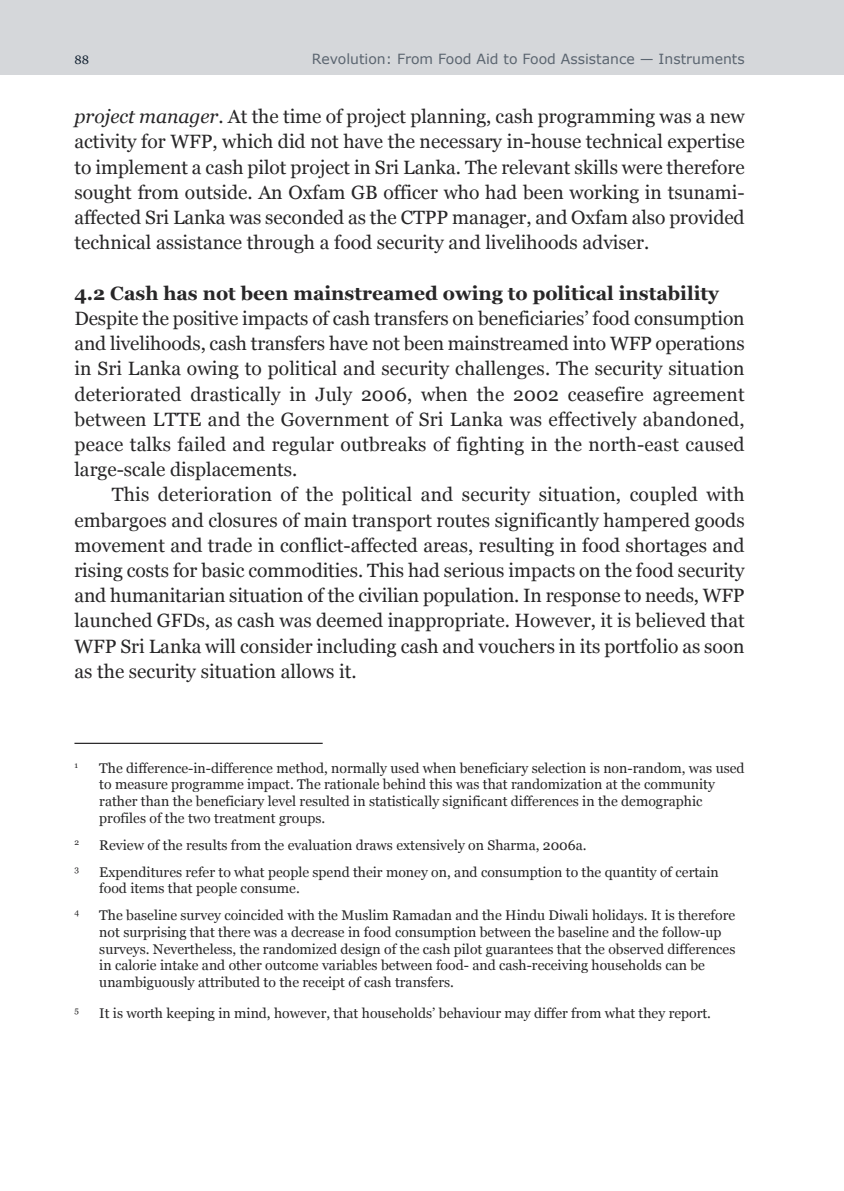
<style>
.page{position:relative;width:844px;height:1191px;background:#fff}
.page>*{position:absolute;margin:0;border:0;box-sizing:border-box;transform-origin:0 0}
.t1{font:19.25px/25.2px "Georgia";color:#272627;text-align:justify}
.t2{font:700 19.25px "Georgia";color:#272627}
.t3{font:14px/16.8px "Georgia";color:#272627}
.t4{font:14px "Verdana";color:#5b6570}
.t5{font:12.25px "Georgia";color:#142333}
.t6{font:8.4px "Georgia";color:#272627}
.s1{font-style:italic}
</style>
<div class="page">
<div style="left:0;top:0;width:843px;height:74px;background:#d5d7da"></div>
<hr style="left:74px;top:742px;width:248px;height:2px;background:#272627">
<p class="t5" style="left:74px;top:53px;width:16px">88</p>
<p class="t4" style="left:312px;top:49px;width:434px">Revolution: From Food Aid to Food Assistance — Instruments</p>
<p class="t1" style="left:74px;top:104px;width:671px"><span class="s1">project manager</span>. At the time of project planning, cash programming was a new activity for WFP, which did not have the necessary in-house technical expertise to implement a cash pilot project in Sri Lanka. The relevant skills were therefore sought from outside. An Oxfam GB officer who had been working in tsunami&shy;affected Sri Lanka was seconded as the CTPP manager, and Oxfam also provided technical assistance through a food security and livelihoods adviser.</p>
<p class="t2" style="left:74px;top:282px;width:646px">4.2 Cash has not been mainstreamed owing to political instability</p>
<p class="t1" style="left:74px;top:306px;width:671px">Despite the positive impacts of cash transfers on beneficiaries’ food consumption and livelihoods, cash transfers have not been mainstreamed into WFP operations in Sri Lanka owing to political and security challenges. The security situation deteriorated drastically in July 2006, when the 2002 ceasefire agreement between LTTE and the Government of Sri Lanka was effectively abandoned, peace talks failed and regular outbreaks of fighting in the north-east caused large-scale displacements.</p>
<p class="t1" style="left:74px;top:482px;width:671px;text-indent:37px">This deterioration of the political and security situation, coupled with embargoes and closures of main transport routes significantly hampered goods movement and trade in conflict-affected areas, resulting in food shortages and rising costs for basic commodities. This had serious impacts on the food security and humanitarian situation of the civilian population. In response to needs, WFP launched GFDs, as cash was deemed inappropriate. However, it is believed that WFP Sri Lanka will consider including cash and vouchers in its portfolio as soon as the security situation allows it.</p>
<p class="t6" style="left:74px;top:760px;width:5px">1</p>
<p class="t3" style="left:99px;top:759px;width:646px">The difference-in-difference method, normally used when beneficiary selection is non-random, was used to measure programme impact. The rationale behind this was that randomization at the community rather than the beneficiary level resulted in statistically significant differences in the demographic profiles of the two treatment groups.</p>
<p class="t6" style="left:74px;top:837px;width:6px">2</p>
<p class="t3" style="left:99px;top:836px;width:488px">Review of the results from the evaluation draws extensively on Sharma, 2006a.</p>
<p class="t6" style="left:74px;top:864px;width:6px">3</p>
<p class="t3" style="left:99px;top:863px;width:620px">Expenditures refer to what people spend their money on, and consumption to the quantity of certain food items that people consume.</p>
<p class="t6" style="left:74px;top:907px;width:6px">4</p>
<p class="t3" style="left:99px;top:906px;width:637px">The baseline survey coincided with the Muslim Ramadan and the Hindu Diwali holidays. It is therefore not surprising that there was a decrease in food consumption between the baseline and the follow-up surveys. Nevertheless, the randomized design of the cash pilot guarantees that the observed differences in calorie intake and other outcome variables between food- and cash-receiving households can be unambiguously attributed to the receipt of cash transfers.</p>
<p class="t6" style="left:74px;top:1005px;width:6px">5</p>
<p class="t3" style="left:99px;top:1004px;width:613px">It is worth keeping in mind, however, that households’ behaviour may differ from what they report.</p>
</div>
